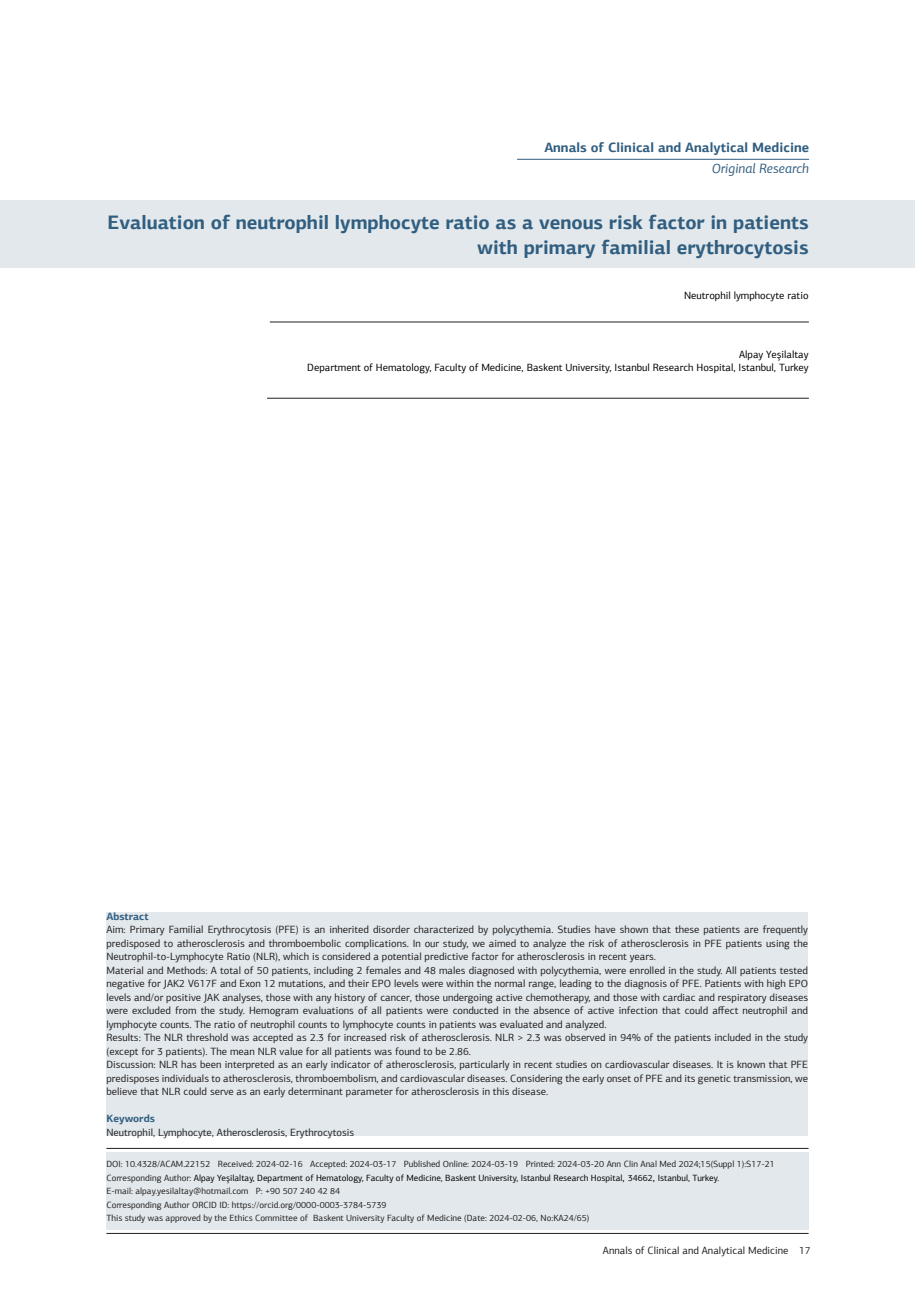
<style>
.page{position:relative;width:915px;height:1306px;background:#fff}
.page>*{position:absolute;margin:0;border:0;box-sizing:border-box;transform-origin:0 0}
.t1{font:700 19.5px/25.5px "PF Agora Sans Pro";color:#315e80;text-align:right}
.t2{font:700 13.5px "PF Agora Sans Pro";color:#315e80}
.t3{font:italic 13.5px "PF Agora Sans Pro";color:#315e80}
.t4{font:10.5px/13.5px "PF Agora Sans Pro";color:#231f20;text-align:justify}
.t5{font:10.5px "PF Agora Sans Pro";color:#000}
.t6{font:700 10.5px "PF Agora Sans Pro";color:#315e80}
.t7{font:9px "PF Agora Sans Pro";color:#231f20}
.t8{font:9px "PF Agora Sans Pro";color:#000}
.s1{color:#231f20}
.s2{font-size:10.5px}
</style>
<div class="page">
<hr style="left:106px;top:1233px;width:702px;height:1px;background:#231f20">
<div style="left:0;top:200px;width:914px;height:68px;background:#e2e8eb"></div>
<hr style="left:106px;top:1148px;width:702px;height:1px;background:#231f20">
<hr style="left:270px;top:322px;width:538px;height:1px;background:#231f20">
<hr style="left:267px;top:398px;width:541px;height:1px;background:#231f20">
<hr style="left:517px;top:159px;width:291px;height:1px;background:#315e80">
<div style="left:106px;top:1151px;width:702px;height:78px;background:#e2e8eb"></div>
<div style="left:106px;top:911px;width:701px;height:224px;background:#e2e8eb"></div>
<p class="t2" style="left:544px;top:139px;width:266px">Annals of Clinical and Analytical Medicine</p>
<p class="t3" style="left:711px;top:160px;width:99px">Original Research</p>
<p class="t1" style="left:108px;top:209px;width:702px">Evaluation of neutrophil lymphocyte ratio as a venous risk factor in patients with primary familial erythrocytosis</p>
<p class="t5" style="left:684px;top:289px;width:126px">Neutrophil lymphocyte ratio</p>
<p class="t5" style="left:738px;top:348px;width:71px">Alpay Yeşilaltay</p>
<p class="t5" style="left:307px;top:361px;width:502px">Department of Hematology, Faculty of Medicine, Baskent University, Istanbul Research Hospital, Istanbul, Turkey</p>
<p class="t6" style="left:106px;top:909px;width:44px">Abstract</p>
<p class="t4" style="left:106px;top:922px;width:703px">Aim: Primary Familial Erythrocytosis (PFE) is an inherited disorder characterized by polycythemia. Studies have shown that these patients are frequently predisposed to atherosclerosis and thromboembolic complications. In our study, we aimed to analyze the risk of atherosclerosis in PFE patients using the Neutrophil-to-Lymphocyte Ratio (NLR), which is considered a potential predictive factor for atherosclerosis in recent years.</p>
<p class="t4" style="left:106px;top:963px;width:703px">Material and Methods: A total of 50 patients, including 2 females and 48 males diagnosed with polycythemia, were enrolled in the study. All patients tested negative for JAK2 V617F and Exon 12 mutations, and their EPO levels were within the normal range, leading to the diagnosis of PFE. Patients with high EPO levels and/or positive JAK analyses, those with any history of cancer, those undergoing active chemotherapy, and those with cardiac and respiratory diseases were excluded from the study. Hemogram evaluations of all patients were conducted in the absence of active infection that could affect neutrophil and lymphocyte counts. The ratio of neutrophil counts to lymphocyte counts in patients was evaluated and analyzed.</p>
<p class="t4" style="left:106px;top:1030px;width:703px">Results: The NLR threshold was accepted as 2.3 for increased risk of atherosclerosis. NLR &gt; 2.3 was observed in 94% of the patients included in the study (except for 3 patients). The mean NLR value for all patients was found to be 2.86.</p>
<p class="t4" style="left:106px;top:1057px;width:703px">Discussion: NLR has been interpreted as an early indicator of atherosclerosis, particularly in recent studies on cardiovascular diseases. It is known that PFE predisposes individuals to atherosclerosis, thromboembolism, and cardiovascular diseases. Considering the early onset of PFE and its genetic transmission, we believe that NLR could serve as an early determinant parameter for atherosclerosis in this disease.</p>
<p class="t6" style="left:106px;top:1112px;width:50px">Keywords</p>
<p class="t4" style="left:106px;top:1125px;width:249px">Neutrophil, Lymphocyte, Atherosclerosis, Erythrocytosis</p>
<p class="t7" style="left:106px;top:1158px;width:669px">DOI: 10.4328/ACAM.22152 Received: 2024-02-16 Accepted: 2024-03-17 Published Online: 2024-03-19 Printed: 2024-03-20 Ann Clin Anal Med 2024;15(Suppl 1):S17-21</p>
<p class="t8" style="left:106px;top:1172px;width:614px"><span class="s1">Corresponding Author:</span> Alpay Yeşilaltay, Department of Hematology, Faculty of Medicine, Baskent University, Istanbul Research Hospital<span class="s2">,</span> 34662<span class="s2">,</span> Istanbul, Turkey.</p>
<p class="t7" style="left:106px;top:1185px;width:235px">E-mail: alpay.yesilaltay@hotmail.com P: +90 507 240 42 84</p>
<p class="t7" style="left:106px;top:1199px;width:281px">Corresponding Author ORCID ID: https://orcid.org/0000-0003-3784-5739</p>
<p class="t7" style="left:106px;top:1212px;width:484px">This study was approved by the Ethics Committee of Baskent University Faculty of Medicine (Date: 2024-02-06, No:KA24/65)</p>
<p class="t4" style="left:602px;top:1243px;width:209px">Annals of Clinical and Analytical Medicine 17</p>
</div>
